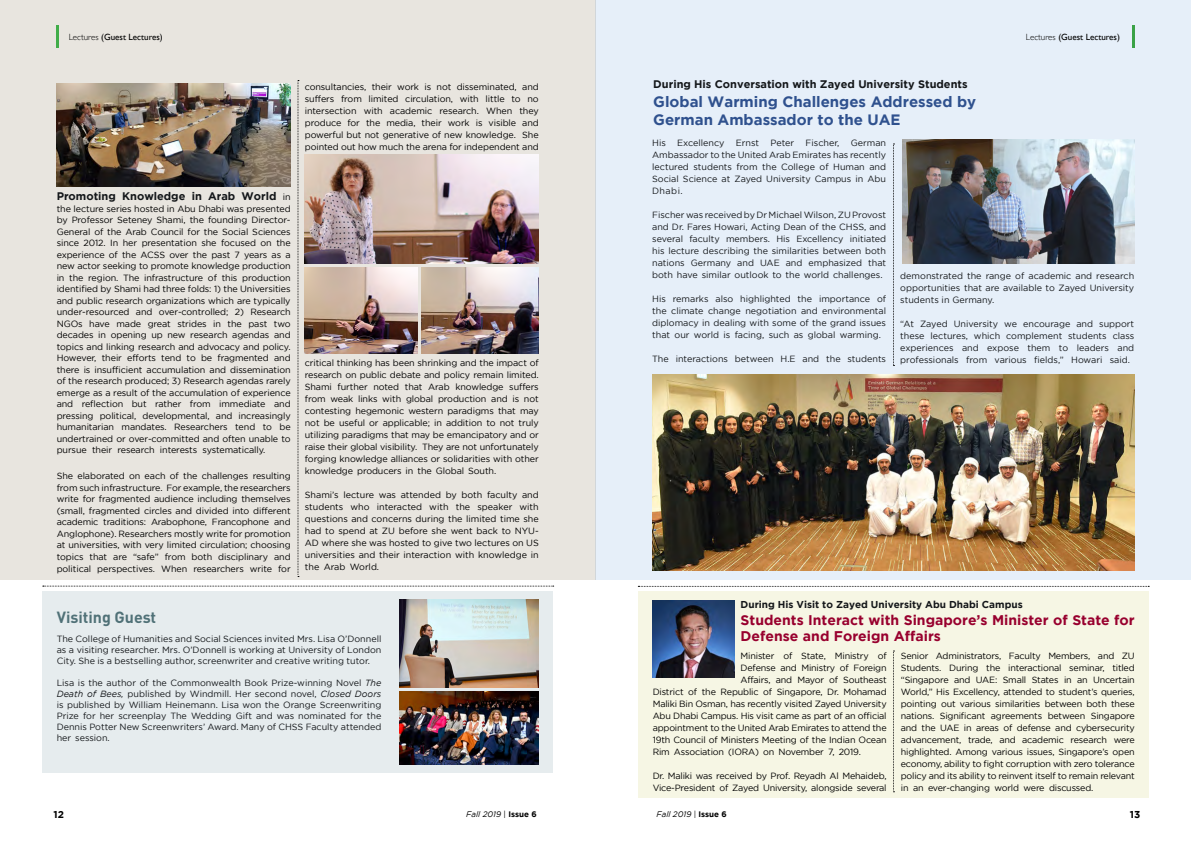
<style>
.page{position:relative;width:1191px;height:842px;background:#fff}
.page>*{position:absolute;margin:0;border:0;box-sizing:border-box;transform-origin:0 0}
.t1{font:700 16px "DIN Pro";color:#507177}
.t2{font:700 15px/18px "Gotham";color:#2f518e}
.t3{font:700 14px/16px "Gotham";color:#98002e}
.t4{font:700 11px "Gotham";color:#14171a}
.t5{font:700 10px "Gotham";color:#14171a}
.t6{font:700 10px "Gotham";color:#000}
.t7{font:9px/12px "Gotham";letter-spacing:-.02em;color:#000;text-align:justify}
.t8{font:9px/12px "Gotham";color:#14171a;text-align:justify}
.t9{font:9px "Gill Sans";color:#000}
.t10{font:italic 8px "Gotham";color:#000}
.s1{font-weight:300}
.s2{font-weight:400;font-size:9px;color:#000}
.s3{font-style:italic}
.s4{font-style:normal}
.s5{font-weight:700;font-style:normal}
</style>
<div class="page">
<div style="left:0;top:0;width:595px;height:580px;background:#e8e5df"></div>
<hr style="left:57px;top:26px;width:2px;height:22px;background:#41ad49">
<div style="left:595px;top:0;width:596px;height:580px;background:#e6eff9"></div>
<img style="left:902px;top:139px;width:232px;height:125px">
<img style="left:652px;top:374px;width:482px;height:197px">
<svg style="left:893px;top:144px;width:1px;height:222px"></svg>
<div style="left:43px;top:592px;width:510px;height:181px;background:#e6ecee"></div>
<img style="left:399px;top:600px;width:140px;height:88px">
<img style="left:399px;top:692px;width:140px;height:73px">
<svg style="left:43px;top:586px;width:511px;height:1px"></svg>
<svg style="left:638px;top:586px;width:511px;height:1px"></svg>
<svg style="left:298px;top:80px;width:1px;height:497px"></svg>
<img style="left:56px;top:84px;width:235px;height:103px">
<img style="left:422px;top:267px;width:117px;height:87px">
<img style="left:305px;top:267px;width:112px;height:87px">
<img style="left:305px;top:155px;width:234px;height:108px">
<div style="left:638px;top:592px;width:510px;height:206px;background:#f6f6e4"></div>
<svg style="left:893px;top:651px;width:1px;height:141px"></svg>
<img style="left:652px;top:601px;width:83px;height:77px">
<p class="t9" style="left:69px;top:32px;width:95px"><span class="s1">Lectures</span> (Guest Lectures)</p>
<p class="t9" style="left:1026px;top:32px;width:95px"><span class="s1">Lectures</span> (Guest Lectures)</p>
<p class="t7" style="left:305px;top:81px;width:235px">consultancies, their work is not disseminated, and suffers from limited circulation, with little to no intersection with academic research. When they produce for the media, their work is visible and powerful but not generative of new knowledge. She pointed out how much the arena for independent and</p>
<p class="t4" style="left:57px;top:190px;width:235px">Promoting Knowledge in Arab World <span class="s2">in</span></p>
<p class="t7" style="left:57px;top:203px;width:235px;line-height:11.5px">the lecture series hosted in Abu Dhabi was presented by Professor Seteney Shami, the founding Director-General of the Arab Council for the Social Sciences since 2012. In her presentation she focused on the experience of the ACSS over the past 7 years as a new actor seeking to promote knowledge production in the region. The infrastructure of this production identified by Shami had three folds: 1) the Universities and public research organizations which are typically under-resourced and over-controlled; 2) Research NGOs have made great strides in the past two decades in opening up new research agendas and topics and linking research and advocacy and policy.<br>However, their efforts tend to be fragmented and there is insufficient accumulation and dissemination of the research produced; 3) Research agendas rarely emerge as a result of the accumulation of experience and reflection but rather from immediate and pressing political, developmental, and increasingly humanitarian mandates. Researchers tend to be undertrained or over-committed and often unable to pursue their research interests systematically.</p>
<p class="t7" style="left:57px;top:470px;width:235px;line-height:11.6px">She elaborated on each of the challenges resulting from such infrastructure. For example, the researchers write for fragmented audience including themselves (small, fragmented circles and divided into different academic traditions: Arabophone, Francophone and Anglophone). Researchers mostly write for promotion at universities, with very limited circulation; choosing topics that are “safe” from both disciplinary and political perspectives. When researchers write for</p>
<p class="t7" style="left:305px;top:357px;width:235px">critical thinking has been shrinking and the impact of research on public debate and policy remain limited.<br>Shami further noted that Arab knowledge suffers from weak links with global production and is not contesting hegemonic western paradigms that may not be useful or applicable; in addition to not truly utilizing paradigms that may be emancipatory and or raise their global visibility. They are not unfortunately forging knowledge alliances or solidarities with other knowledge producers in the Global South.</p>
<p class="t7" style="left:305px;top:489px;width:235px">Shami’s lecture was attended by both faculty and students who interacted with the speaker with questions and concerns during the limited time she had to spend at ZU before she went back to NYU-AD where she was hosted to give two lectures on US universities and their interaction with knowledge in the Arab World.</p>
<h1 class="t1" style="left:57px;top:606px;width:101px">Visiting Guest</h1>
<p class="t8" style="left:57px;top:633px;width:326px;line-height:11px">The College of Humanities and Social Sciences invited Mrs. Lisa O’Donnell as a visiting researcher. Mrs. O’Donnell is working at University of London City. She is a bestselling author, screenwriter and creative writing tutor.</p>
<p class="t8" style="left:57px;top:677px;width:326px;line-height:11px">Lisa is the author of the Commonwealth Book Prize-winning Novel <span class="s3">The Death of Bees,</span> published by Windmill. Her second novel, <span class="s3">Closed Doors </span>is published by William Heinemann. Lisa won the Orange Screenwriting Prize for her screenplay The Wedding Gift and was nominated for the Dennis Potter New Screenwriters’ Award. Many of CHSS Faculty attended her session.</p>
<p class="t4" style="left:653px;top:78px;width:316px">During His Conversation with Zayed University Students</p>
<h2 class="t2" style="left:653px;top:92px;width:324px">Global Warming Challenges Addressed by<br>German Ambassador to the UAE</h2>
<p class="t8" style="left:652px;top:137px;width:15px">His</p>
<p class="t8" style="left:677px;top:137px;width:49px">Excellency</p>
<p class="t8" style="left:736px;top:137px;width:25px">Ernst</p>
<p class="t8" style="left:770px;top:137px;width:25px">Peter</p>
<p class="t8" style="left:805px;top:137px;width:35px">Fischer,</p>
<p class="t8" style="left:652px;top:137px;width:235px;text-indent:199px">German Ambassador to the United Arab Emirates has recently lectured students from the College of Human and Social Science at Zayed University Campus in Abu Dhabi.</p>
<p class="t8" style="left:652px;top:209px;width:235px">Fischer was received by Dr Michael Wilson, ZU Provost and Dr. Fares Howari, Acting Dean of the CHSS, and several faculty members. His Excellency initiated his lecture describing the similarities between both nations Germany and UAE and emphasized that both have similar outlook to the world challenges.</p>
<p class="t8" style="left:652px;top:293px;width:235px">His remarks also highlighted the importance of the climate change negotiation and environmental diplomacy in dealing with some of the grand issues that our world is facing, such as global warming.</p>
<p class="t8" style="left:652px;top:353px;width:235px">The interactions between H.E and the students</p>
<p class="t8" style="left:900px;top:270px;width:235px">demonstrated the range of academic and research opportunities that are available to Zayed University students in Germany.</p>
<p class="t8" style="left:900px;top:318px;width:235px">“At Zayed University we encourage and support these lectures, which complement students class experiences and expose them to leaders and professionals from various fields,” Howari said.</p>
<p class="t5" style="left:740px;top:599px;width:283px">During His Visit to Zayed University Abu Dhabi Campus</p>
<h3 class="t3" style="left:740px;top:612px;width:395px">Students Interact with Singapore’s Minister of State for<br>Defense and Foreign Affairs</h3>
<p class="t7" style="left:740px;top:649px;width:147px">Minister of State, Ministry of</p>
<p class="t7" style="left:740px;top:661px;width:147px">Defense and Ministry of Foreign</p>
<p class="t7" style="left:740px;top:673px;width:147px">Affairs, and Mayor of Southeast</p>
<p class="t7" style="left:652px;top:685px;width:235px">District of the Republic of Singapore, Dr. Mohamad</p>
<p class="t7" style="left:652px;top:697px;width:235px">Maliki Bin Osman, has recently visited Zayed University</p>
<p class="t7" style="left:652px;top:709px;width:235px">Abu Dhabi Campus. His visit came as part of an official</p>
<p class="t7" style="left:652px;top:721px;width:235px">appointment to the United Arab Emirates to attend the</p>
<p class="t7" style="left:652px;top:733px;width:235px">19th Council of Ministers Meeting of the Indian Ocean</p>
<p class="t7" style="left:652px;top:745px;width:210px">Rim Association (IORA) on November 7, 2019.</p>
<p class="t7" style="left:652px;top:769px;width:235px">Dr. Maliki was received by Prof. Reyadh Al Mehaideb,<br>Vice-President of Zayed University, alongside several</p>
<p class="t7" style="left:901px;top:649px;width:235px">Senior Administrators, Faculty Members, and ZU Students. During the interactional seminar, titled “Singapore and UAE: Small States in an Uncertain World,” His Excellency, attended to student’s queries, pointing out various similarities between both these nations. Significant agreements between Singapore and the UAE in areas of defense and cybersecurity advancement, trade, and academic research were highlighted. Among various issues, Singapore’s open economy, ability to fight corruption with zero tolerance policy and its ability to reinvent itself to remain relevant in an ever-changing world were discussed.</p>
<p class="t6" style="left:53px;top:809px;width:12px">12</p>
<p class="t10" style="left:466px;top:809px;width:72px">Fall 2019 <span class="s4">|</span> <span class="s5">Issue 6</span></p>
<p class="t10" style="left:656px;top:809px;width:72px">Fall 2019 <span class="s4">|</span> <span class="s5">Issue 6</span></p>
<p class="t6" style="left:1129px;top:809px;width:12px">13</p>
</div>
